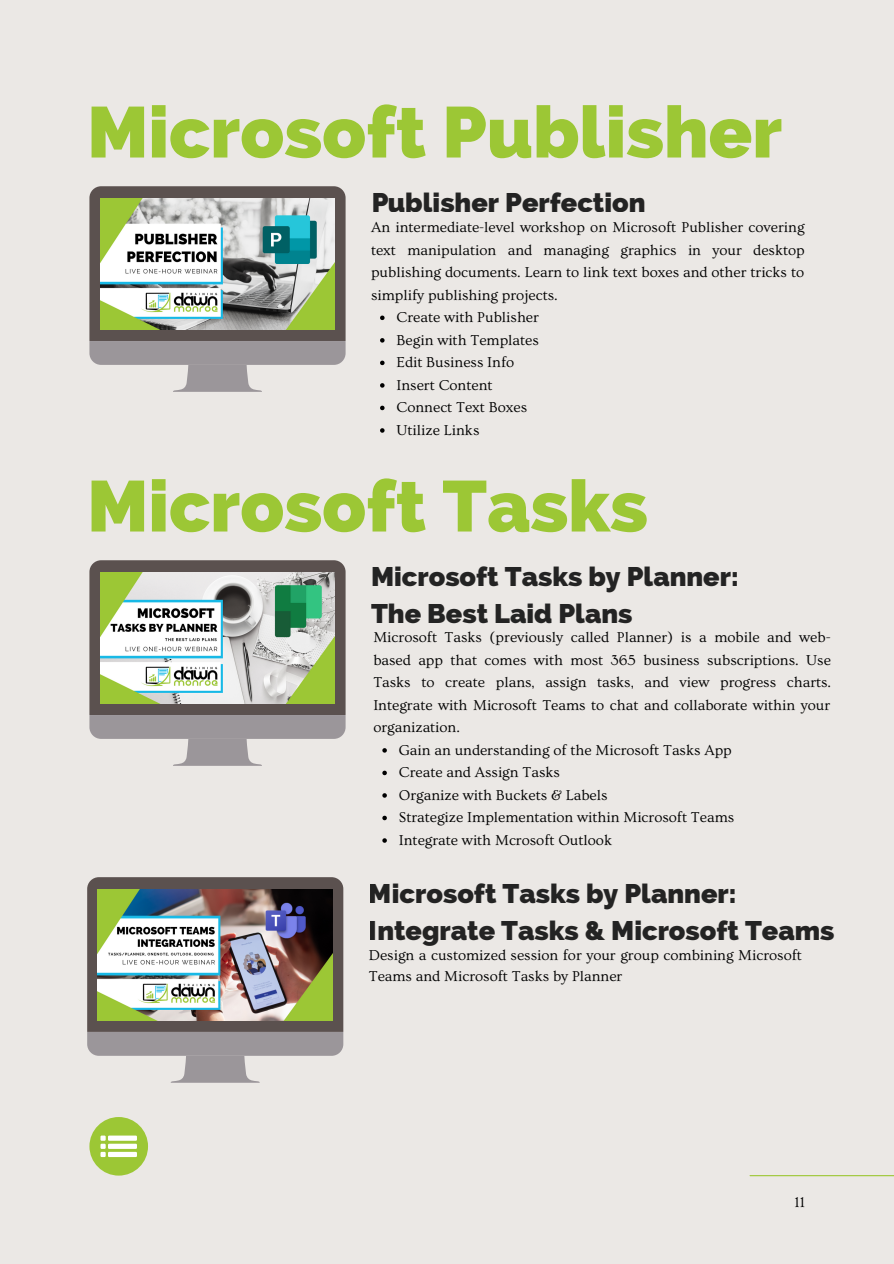
<style>
.page{position:relative;width:894px;height:1264px;background:#fff}
.page>*{position:absolute;margin:0;border:0;box-sizing:border-box;transform-origin:0 0}
.t1{font:800 71.7px "Raleway";color:#9cc735}
.t2{font:800 27px/37.2px "Raleway";color:#000}
.t3{font:15px/22.5px "Ovo";color:#000;text-align:justify}
</style>
<div class="page">
<div style="left:0;top:0;width:893px;height:1263px;background:#ebe8e5"></div>
<svg style="left:89px;top:186px;width:256px;height:206px"></svg>
<img style="left:100px;top:198px;width:234px;height:132px">
<svg style="left:380px;top:315px;width:4px;height:5px"></svg>
<svg style="left:380px;top:338px;width:4px;height:4px"></svg>
<svg style="left:380px;top:360px;width:4px;height:5px"></svg>
<svg style="left:380px;top:383px;width:4px;height:4px"></svg>
<svg style="left:380px;top:405px;width:4px;height:5px"></svg>
<svg style="left:380px;top:428px;width:4px;height:5px"></svg>
<hr style="left:749px;top:1175px;width:144px;height:1px;background:#9cc735">
<svg style="left:89px;top:560px;width:256px;height:206px"></svg>
<img style="left:100px;top:572px;width:234px;height:131px">
<svg style="left:382px;top:748px;width:5px;height:4px"></svg>
<svg style="left:382px;top:770px;width:5px;height:5px"></svg>
<svg style="left:382px;top:793px;width:5px;height:4px"></svg>
<svg style="left:382px;top:815px;width:5px;height:5px"></svg>
<svg style="left:382px;top:838px;width:5px;height:4px"></svg>
<svg style="left:87px;top:877px;width:256px;height:205px"></svg>
<img style="left:98px;top:889px;width:234px;height:131px">
<div style="left:89px;top:1116px;width:59px;height:59px;background:#9cc735;border-radius:50%"></div>
<div style="left:108px;top:1143px;width:29px;height:5px;background:#fff"></div>
<div style="left:108px;top:1135px;width:29px;height:5px;background:#fff"></div>
<div style="left:108px;top:1151px;width:29px;height:5px;background:#fff"></div>
<svg style="left:100px;top:1135px;width:6px;height:21px"></svg>
<p class="t1" style="left:87px;top:90px;width:696px">Microsoft Publisher</p>
<h2 class="t2" style="left:371px;top:183px;width:276px">Publisher Perfection</h2>
<p class="t3" style="left:371px;top:216px;width:435px">An intermediate-level workshop on Microsoft Publisher covering text manipulation and managing graphics in your desktop publishing documents. Learn to link text boxes and other tricks to simplify publishing projects.</p>
<p class="t3" style="left:396px;top:306px;width:144px">Create with Publisher</p>
<p class="t3" style="left:396px;top:329px;width:144px">Begin with Templates</p>
<p class="t3" style="left:396px;top:351px;width:119px">Edit Business Info</p>
<p class="t3" style="left:396px;top:374px;width:97px">Insert Content</p>
<p class="t3" style="left:396px;top:396px;width:132px">Connect Text Boxes</p>
<p class="t3" style="left:396px;top:419px;width:84px">Utilize Links</p>
<p class="t1" style="left:87px;top:464px;width:562px">Microsoft Tasks</p>
<h2 class="t2" style="left:371px;top:557px;width:369px">Microsoft Tasks by Planner:<br>The Best Laid Plans</h2>
<p class="t3" style="left:373px;top:626px;width:459px">Microsoft Tasks (previously called Planner) is a mobile and web&shy;based app that comes with most 365 business subscriptions. Use Tasks to create plans, assign tasks, and view progress charts.<br>Integrate with Microsoft Teams to chat and collaborate within your organization.</p>
<p class="t3" style="left:399px;top:739px;width:334px">Gain an understanding of the Microsoft Tasks App</p>
<p class="t3" style="left:399px;top:761px;width:162px">Create and Assign Tasks</p>
<p class="t3" style="left:399px;top:784px;width:210px">Organize with Buckets &amp; Labels</p>
<p class="t3" style="left:399px;top:806px;width:337px">Strategize Implementation within Microsoft Teams</p>
<p class="t3" style="left:399px;top:829px;width:214px">Integrate with Mcrosoft Outlook</p>
<h2 class="t2" style="left:368px;top:874px;width:467px">Microsoft Tasks by Planner:<br>Integrate Tasks &amp; Microsoft Teams</h2>
<p class="t3" style="left:368px;top:944px;width:434px;line-height:21.5px">Design a customized session for your group combining Microsoft<br>Teams and Microsoft Tasks by Planner</p>
<p class="t3" style="left:794px;top:1190px;width:12px">11</p>
</div>
